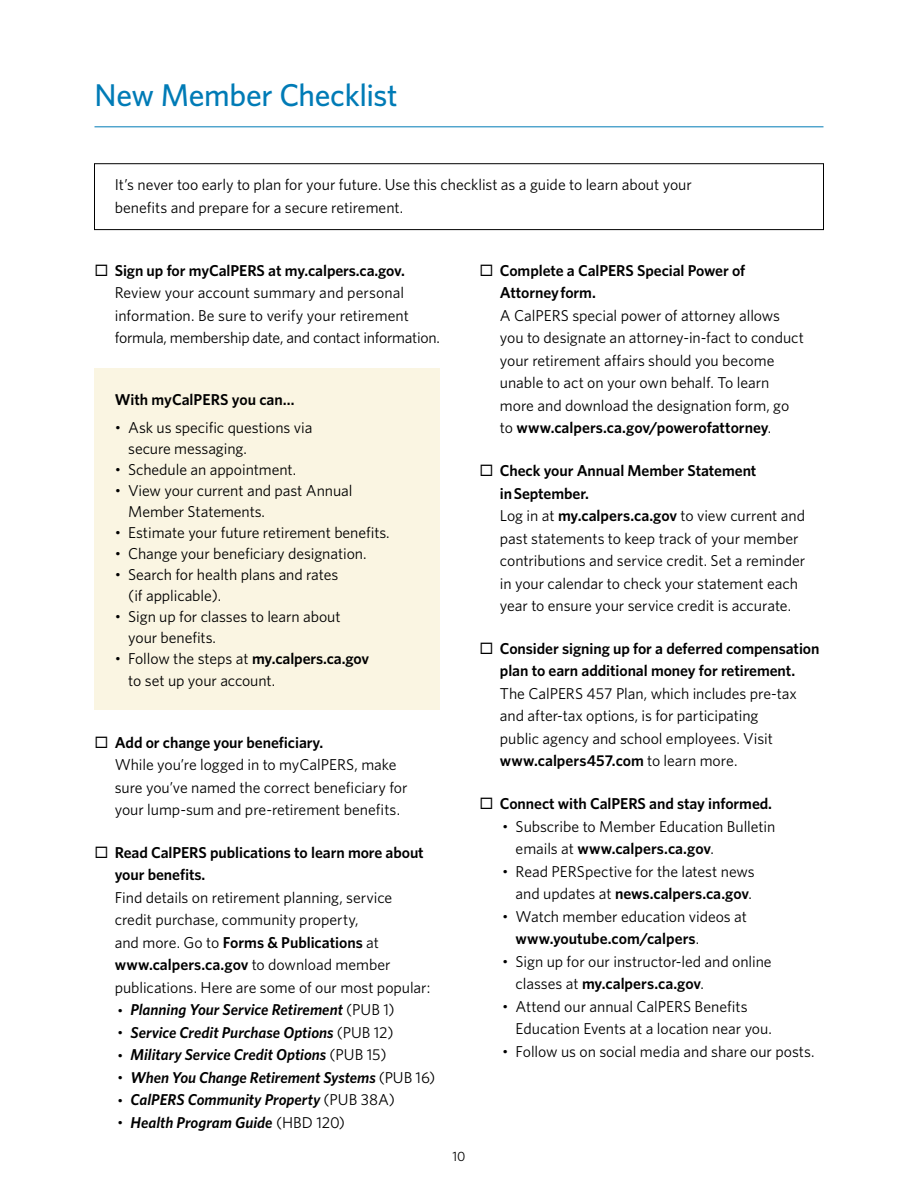
<style>
.page{position:relative;width:918px;height:1188px;background:#fff}
.page>*{position:absolute;margin:0;border:0;box-sizing:border-box;transform-origin:0 0}
.t1{font:500 31.5px "Wtwvhy Pwctff Whitney";letter-spacing:-.01em;color:#007bb6}
.t2{font:15.75px/22.5px "Fjkkfg Fpjlbx Whitney";letter-spacing:-.005em;color:#000}
.t3{font:600 15.75px/22.5px "Cwkjbq Mrysdc Whitney";letter-spacing:-.005em;color:#000}
.t4{font:italic 600 15.75px "Ddtbpw Vrlbhd Whitney";color:#000}
.t5{font:13.5px "Fjkkfg Fpjlbx Whitney";color:#000}
.s1{font-family:"Pgcjrf Phfjrv Trebuchet MS";font-size:12px}
.s2{font-family:"Cwkjbq Mrysdc Whitney";font-weight:600}
.s3{font-family:"Pgcjrf Phfjrv Trebuchet MS";font-weight:400;font-style:normal;font-size:12px}
.s4{font-family:"Fjkkfg Fpjlbx Whitney";font-weight:400;font-style:normal}
</style>
<div class="page">
<hr style="left:94px;top:126px;width:730px;height:1px;background:#007bb6">
<div style="left:94px;top:368px;width:346px;height:64px;background:#faf5e2"></div>
<div style="left:94px;top:420px;width:346px;height:43px;background:#faf5e2"></div>
<div style="left:94px;top:462px;width:346px;height:22px;background:#faf5e2"></div>
<div style="left:94px;top:483px;width:346px;height:43px;background:#faf5e2"></div>
<div style="left:94px;top:525px;width:346px;height:22px;background:#faf5e2"></div>
<div style="left:94px;top:546px;width:346px;height:22px;background:#faf5e2"></div>
<div style="left:94px;top:567px;width:346px;height:43px;background:#faf5e2"></div>
<div style="left:94px;top:609px;width:346px;height:43px;background:#faf5e2"></div>
<div style="left:94px;top:651px;width:346px;height:58px;background:#faf5e2"></div>
<div style="left:94px;top:164px;width:730px;height:66px;border:1px solid #000"></div>
<h2 class="t1" style="left:94px;top:74px;width:305px">New Member Checklist</h2>
<p class="t2" style="left:115px;top:173px;width:579px">It’s never too early to plan for your future . Use this checklist as a guide to learn about your benefits and prepare for a secure retirement .</p>
<h3 class="t3" style="left:95px;top:259px;width:312px">◻ Sign up for myCalPERS at my.calpers.ca.gov.</h3>
<p class="t2" style="left:115px;top:281px;width:327px">Review your account summary and personal information . Be sure to verify your retirement formula, membership date, and contact information .</p>
<h4 class="t3" style="left:115px;top:388px;width:182px">With myCalPERS you can…</h4>
<p class="t2" style="left:128px;top:416px;width:186px;line-height:21px;text-indent:-14px"><span class="s1">•</span> Ask us specific questions via secure messaging .</p>
<p class="t2" style="left:115px;top:457px;width:183px"><span class="s1">•</span> Schedule an appointment .</p>
<p class="t2" style="left:128px;top:479px;width:226px;line-height:21px;text-indent:-14px"><span class="s1">•</span> View your current and past Annual<br>Member Statements .</p>
<p class="t2" style="left:115px;top:520px;width:276px"><span class="s1">•</span> Estimate your future retirement benefits .</p>
<p class="t2" style="left:115px;top:541px;width:253px"><span class="s1">•</span> Change your beneficiary designation .</p>
<p class="t2" style="left:128px;top:563px;width:212px;line-height:21px;text-indent:-14px"><span class="s1">•</span> Search for health plans and rates (if applicable) .</p>
<p class="t2" style="left:128px;top:605px;width:214px;line-height:21px;text-indent:-14px"><span class="s1">•</span> Sign up for classes to learn about your benefits .</p>
<p class="t2" style="left:128px;top:646px;width:242px;text-indent:-14px"><span class="s1">•</span> Follow the steps at <span class="s2">my.calpers.ca.gov </span>to set up your account .</p>
<h3 class="t3" style="left:95px;top:731px;width:230px">◻ Add or change your beneficiary.</h3>
<p class="t2" style="left:115px;top:753px;width:294px">While you’re logged in to myCalPERS, make sure you’ve named the correct beneficiary for your lump-sum and pre-retirement benefits .</p>
<h3 class="t3" style="left:115px;top:841px;width:311px;text-indent:-20px">◻ Read CalPERS publications to learn more about your benefits.</h3>
<p class="t2" style="left:115px;top:886px;width:317px">Find details on retirement planning, service credit purchase, community property,<br>and more . Go to <span class="s2">Forms &amp; Publications</span> at <span class="s2">www.calpers.ca.gov</span> to download member publications . Here are some of our most popular:</p>
<p class="t4" style="left:117px;top:999px;width:279px"><span class="s3">•</span> Planning Your Service Retirement <span class="s4">(PUB 1)</span></p>
<p class="t4" style="left:117px;top:1022px;width:278px"><span class="s3">•</span> Service Credit Purchase Options <span class="s4">(PUB 12)</span></p>
<p class="t4" style="left:117px;top:1044px;width:271px"><span class="s3">•</span> Military Service Credit Options <span class="s4">(PUB 15)</span></p>
<p class="t4" style="left:117px;top:1067px;width:320px"><span class="s3">•</span> When You Change Retirement Systems <span class="s4">(PUB 16)</span></p>
<p class="t4" style="left:117px;top:1089px;width:280px"><span class="s3">•</span> CalPERS Community Property <span class="s4">(PUB 38A)</span></p>
<p class="t4" style="left:117px;top:1112px;width:230px"><span class="s3">•</span> Health Program Guide <span class="s4">(HBD 120)</span></p>
<p class="t5" style="left:452px;top:1147px;width:15px">10</p>
<h3 class="t3" style="left:500px;top:259px;width:247px;text-indent:-20px">◻ Complete a CalPERS Special Power of<br>Attorney form.</h3>
<p class="t2" style="left:500px;top:304px;width:306px">A CalPERS special power of attorney allows you to designate an attorney-in-fact to conduct your retirement affairs should you become unable to act on your own behalf . To learn more and download the designation form, go to <span class="s2">www.calpers.ca.gov/powerofattorney</span> .</p>
<h3 class="t3" style="left:500px;top:459px;width:258px;text-indent:-20px">◻ Check your Annual Member Statement in September.</h3>
<p class="t2" style="left:500px;top:504px;width:307px">Log in at <span class="s2">my.calpers.ca.gov</span> to view current and past statements to keep track of your member contributions and service credit . Set a reminder in your calendar to check your statement each year to ensure your service credit is accurate .</p>
<h3 class="t3" style="left:480px;top:637px;width:341px;text-align:center">◻ Consider signing up for a deferred compensation plan to earn additional money for retirement.</h3>
<p class="t2" style="left:500px;top:682px;width:298px">The CalPERS 457 Plan, which includes pre-tax and after-tax options, is for participating public agency and school employees . Visit <span class="s2">www.calpers457.com</span> to learn more .</p>
<h3 class="t3" style="left:480px;top:792px;width:294px">◻ Connect with CalPERS and stay informed.</h3>
<p class="t2" style="left:516px;top:814px;width:261px;text-indent:-14px"><span class="s1">•</span> Subscribe to Member Education Bulletin emails at <span class="s2">www.calpers.ca.gov</span> .</p>
<p class="t2" style="left:502px;top:859px;width:254px;text-align:right"><span class="s1">•</span> Read PERSpective for the latest news and updates at <span class="s2">news.calpers.ca.gov</span> .</p>
<p class="t2" style="left:516px;top:904px;width:233px;text-indent:-14px"><span class="s1">•</span> Watch member education videos at <span class="s2">www.youtube.com/calpers</span> .</p>
<p class="t2" style="left:516px;top:949px;width:258px;text-indent:-14px"><span class="s1">•</span> Sign up for our instructor-led and online classes at <span class="s2">my.calpers.ca.gov</span> .</p>
<p class="t2" style="left:516px;top:994px;width:258px;text-indent:-14px"><span class="s1">•</span> Attend our annual CalPERS Benefits<br>Education Events at a location near you .</p>
<p class="t2" style="left:502px;top:1039px;width:314px"><span class="s1">•</span> Follow us on social media and share our posts .</p>
</div>
